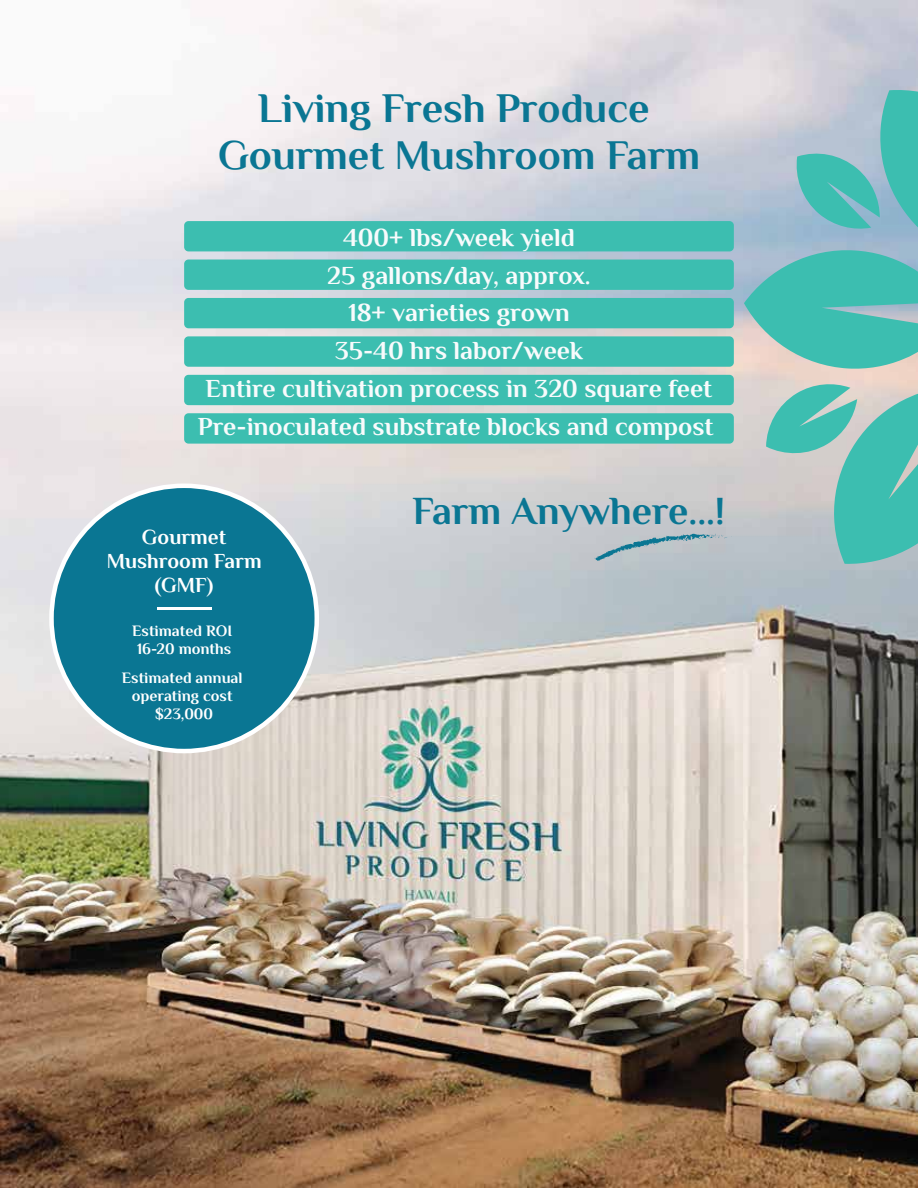
<style>
.page{position:relative;width:918px;height:1188px;background:#fff}
.page>*{position:absolute;margin:0;border:0;box-sizing:border-box;transform-origin:0 0}
.t1{font:42px/46.8px "El Messiri";color:#0a7693;text-align:center}
.t2{font:39.75px "El Messiri";color:#0a7693}
.t3{font:25.8px/37.8px "El Messiri";color:#f8fbfc;text-align:center}
.t4{font:21.3px/23.7px "El Messiri";color:#fff;text-align:center}
.t5{font:15.75px/17.5px "El Messiri";color:#fff;text-align:center}
</style>
<div class="page">
<img style="left:0;top:0;width:918px;height:1188px">
<svg style="left:594px;top:533px;width:138px;height:28px;background:#a8bac2"></svg>
<svg style="left:744px;top:88px;width:174px;height:283px;background:#7fc0c2"></svg>
<svg style="left:766px;top:382px;width:152px;height:183px;background:#81c3bb"></svg>
<div style="left:184px;top:221px;width:550px;height:30px;background:#3cbeb0;border-radius:4px"></div>
<div style="left:184px;top:260px;width:550px;height:30px;background:#3cbeb0;border-radius:4px"></div>
<div style="left:184px;top:298px;width:550px;height:30px;background:#3cbeb0;border-radius:4px"></div>
<div style="left:184px;top:336px;width:550px;height:31px;background:#3cbeb0;border-radius:4px"></div>
<div style="left:184px;top:375px;width:550px;height:30px;background:#3cbeb0;border-radius:4px"></div>
<div style="left:184px;top:413px;width:550px;height:31px;background:#3cbeb0;border-radius:4px"></div>
<div style="left:49px;top:484px;width:270px;height:269px;background:#fff;border-radius:50%"></div>
<div style="left:54px;top:488px;width:261px;height:261px;background:#0a7693;border-radius:50%"></div>
<hr style="left:157px;top:608px;width:55px;height:2px;background:#fff">
<h1 class="t1" style="left:218px;top:87px;width:484px">Living Fresh Produce<br>Gourmet Mushroom Farm</h1>
<p class="t3" style="left:198px;top:220px;width:517px">400+ lbs/week yield<br>25 gallons/day, approx.<br>18+ varieties grown<br>35-40 hrs labor/week<br>Entire cultivation process in 320 square feet<br>Pre-inoculated substrate blocks and compost</p>
<p class="t4" style="left:107px;top:526px;width:156px">Gourmet<br>Mushroom Farm (GMF)</p>
<p class="t5" style="left:132px;top:623px;width:102px">Estimated ROI<br>16-20 months</p>
<p class="t5" style="left:122px;top:670px;width:122px">Estimated annual operating cost $23,000</p>
<h2 class="t2" style="left:412px;top:485px;width:314px">Farm Anywhere...!</h2>
</div>
